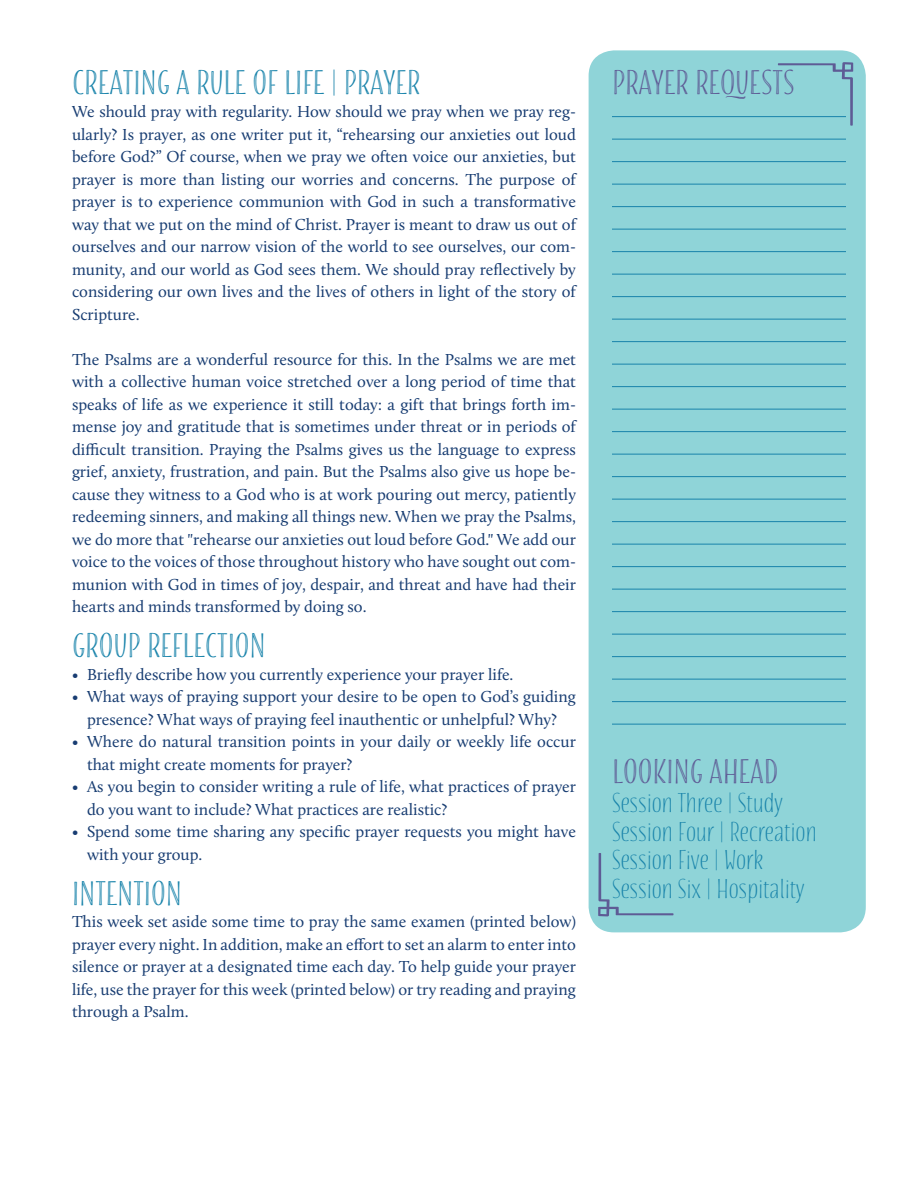
<style>
.page{position:relative;width:918px;height:1188px;background:#fff}
.page>*{position:absolute;margin:0;border:0;box-sizing:border-box;transform-origin:0 0}
.Subheading{font:30px "Blend Caps Inline";color:#1883aa}
.Sidebar_heading{font:30px "Blend Caps Inline";color:#5e5b95}
.Body_Text{font:24px/28.8px "Blend";color:#1883aa}
._2nd_page_body_text{font:16.5px/22.5px "Calluna";color:#183d72}
.Bullet_end_of_sectio{font:16.5px/22.5px "Calluna";color:#183d72;text-align:justify}
</style>
<div class="page">
<div style="left:589px;top:50px;width:277px;height:882px;background:#8fd4d8;border-radius:26px"></div>
<hr style="left:612px;top:116px;width:234px;height:1px;background:#1883aa">
<hr style="left:612px;top:139px;width:234px;height:1px;background:#1883aa">
<hr style="left:612px;top:161px;width:234px;height:1px;background:#1883aa">
<hr style="left:612px;top:184px;width:234px;height:1px;background:#1883aa">
<hr style="left:612px;top:206px;width:234px;height:1px;background:#1883aa">
<hr style="left:612px;top:229px;width:234px;height:1px;background:#1883aa">
<hr style="left:612px;top:251px;width:234px;height:1px;background:#1883aa">
<hr style="left:612px;top:274px;width:234px;height:1px;background:#1883aa">
<hr style="left:612px;top:296px;width:234px;height:1px;background:#1883aa">
<hr style="left:612px;top:319px;width:234px;height:1px;background:#1883aa">
<hr style="left:612px;top:341px;width:234px;height:1px;background:#1883aa">
<hr style="left:612px;top:364px;width:234px;height:1px;background:#1883aa">
<hr style="left:612px;top:386px;width:234px;height:1px;background:#1883aa">
<hr style="left:612px;top:409px;width:234px;height:1px;background:#1883aa">
<hr style="left:612px;top:431px;width:234px;height:1px;background:#1883aa">
<hr style="left:612px;top:454px;width:234px;height:1px;background:#1883aa">
<hr style="left:612px;top:476px;width:234px;height:1px;background:#1883aa">
<hr style="left:612px;top:499px;width:234px;height:1px;background:#1883aa">
<hr style="left:612px;top:521px;width:234px;height:1px;background:#1883aa">
<hr style="left:612px;top:544px;width:234px;height:1px;background:#1883aa">
<hr style="left:612px;top:566px;width:234px;height:1px;background:#1883aa">
<hr style="left:612px;top:589px;width:234px;height:1px;background:#1883aa">
<hr style="left:612px;top:611px;width:234px;height:1px;background:#1883aa">
<hr style="left:612px;top:634px;width:234px;height:1px;background:#1883aa">
<hr style="left:612px;top:656px;width:234px;height:1px;background:#1883aa">
<hr style="left:612px;top:679px;width:234px;height:1px;background:#1883aa">
<hr style="left:612px;top:701px;width:234px;height:1px;background:#1883aa">
<hr style="left:612px;top:724px;width:234px;height:1px;background:#1883aa">
<svg style="left:778px;top:116px;width:68px;height:2px"></svg>
<p class="Subheading" style="left:72px;top:65px;width:350px">CREATING A RULE OF LIFE | PRAYER</p>
<p class="_2nd_page_body_text" style="left:72px;top:100px;width:506px;text-align:justify">We should pray with regularity. How should we pray when we pray reg&shy;ularly? Is prayer, as one writer put it, “rehearsing our anxieties out loud before God?” Of course, when we pray we often voice our anxieties, but prayer is more than listing our worries and concerns. The purpose of prayer is to experience communion with God in such a transformative way that we put on the mind of Christ. Prayer is meant to draw us out of ourselves and our narrow vision of the world to see ourselves, our com&shy;munity, and our world as God sees them. We should pray reflectively by considering our own lives and the lives of others in light of the story of Scripture.</p>
<p class="_2nd_page_body_text" style="left:72px;top:348px;width:506px;text-align:justify">The Psalms are a wonderful resource for this. In the Psalms we are met with a collective human voice stretched over a long period of time that speaks of life as we experience it still today: a gift that brings forth im&shy;mense joy and gratitude that is sometimes under threat or in periods of difficult transition. Praying the Psalms gives us the language to express grief, anxiety, frustration, and pain. But the Psalms also give us hope be&shy;cause they witness to a God who is at work pouring out mercy, patiently redeeming sinners, and making all things new. When we pray the Psalms, we do more that "rehearse our anxieties out loud before God." We add our voice to the voices of those throughout history who have sought out com&shy;munion with God in times of joy, despair, and threat and have had their hearts and minds transformed by doing so.</p>
<p class="Subheading" style="left:72px;top:627px;width:195px">GROUP REFLECTION</p>
<p class="_2nd_page_body_text" style="left:72px;top:663px;width:443px">• Briefly describe how you currently experience your prayer life.</p>
<p class="_2nd_page_body_text" style="left:72px;top:685px;width:505px;text-align:center">• What ways of praying support your desire to be open to God’s guiding presence? What ways of praying feel inauthentic or unhelpful? Why?</p>
<p class="_2nd_page_body_text" style="left:87px;top:730px;width:491px;text-indent:-15px">• Where do natural transition points in your daily or weekly life occur that might create moments for prayer?</p>
<p class="_2nd_page_body_text" style="left:87px;top:775px;width:491px;text-indent:-15px">• As you begin to consider writing a rule of life, what practices of prayer do you want to include? What practices are realistic?</p>
<p class="_2nd_page_body_text" style="left:87px;top:820px;width:490px;text-indent:-15px">• Spend some time sharing any specific prayer requests you might have with your group.</p>
<p class="Subheading" style="left:72px;top:875px;width:111px">INTENTION</p>
<p class="Bullet_end_of_sectio" style="left:72px;top:910px;width:506px">This week set aside some time to pray the same examen (printed below) prayer every night. In addition, make an effort to set an alarm to enter into silence or prayer at a designated time each day. To help guide your prayer life, use the prayer for this week (printed below) or try reading and praying through a Psalm.</p>
<p class="Sidebar_heading" style="left:612px;top:65px;width:184px">PRAYER REQUESTS</p>
<p class="Sidebar_heading" style="left:612px;top:753px;width:167px">LOOKING AHEAD</p>
<p class="Body_Text" style="left:612px;top:788px;width:172px">Session Three | Study</p>
<p class="Body_Text" style="left:612px;top:817px;width:206px">Session Four | Recreation<br>Session Five | Work<br>Session Six | Hospitality</p>
</div>
